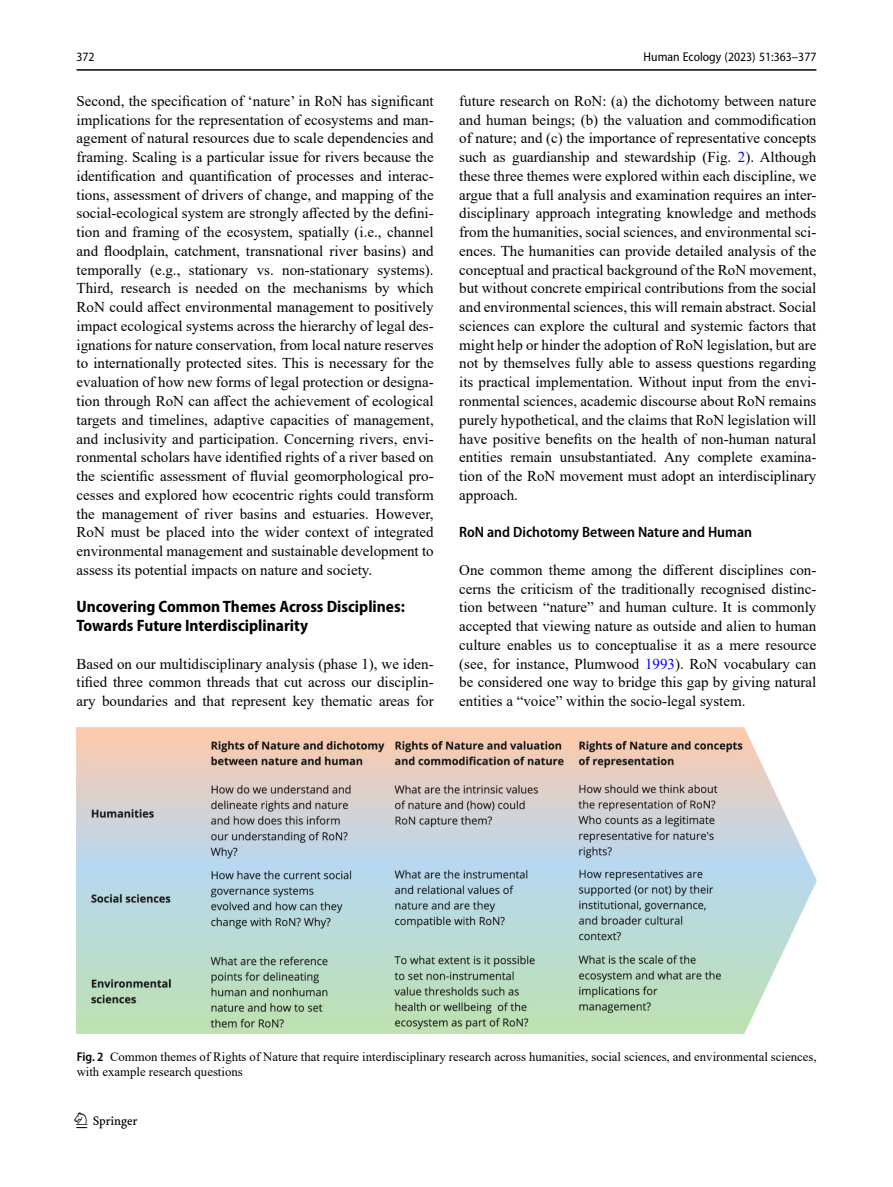
<style>
.page{position:relative;width:893px;height:1187px;background:#fff}
.page>*{position:absolute;margin:0;border:0;box-sizing:border-box;transform-origin:0 0}
.t1{font:22.5px "Springnew";color:#000}
.Head_2{font:700 semi-condensed 16.5px/18.8px "Myriad Pro";color:#000}
.Body_Text{font:15px/18.8px "Times New Roman";color:#000;text-align:justify}
.Body_Text_Indent{font:15px/18.8px "Times New Roman";color:#000;text-align:justify}
.Head_3{font:600 semi-condensed 15px "Myriad Pro";color:#000}
.Figure_Caption{font:12.75px/15px "Times New Roman";color:#000}
.t2{font:semi-condensed 12.75px "Myriad Pro";color:#000}
.s1{font-family:"Times New Roman PSMT2"}
.s2{font-family:"Times New Roman PSMT2";color:#00f}
.s3{font-family:"Myriad Pro";font-weight:600;font-stretch:semi-condensed}
</style>
<div class="page">
<hr style="left:77px;top:69px;width:739px;height:2px;background:#000">
<img style="left:77px;top:727px;width:740px;height:306px">
<p class="t2" style="left:77px;top:49px;width:20px">372</p>
<p class="Body_Text_Indent" style="left:77px;top:91px;width:359px">Second, the specification of ‘nature’ in RoN has significant implications for the representation of ecosystems and man&shy;agement of natural resources due to scale dependencies and framing. Scaling is a particular issue for rivers because the identification and quantification of processes and interac&shy;tions, assessment of drivers of change, and mapping of the social-ecological system are strongly affected by the defini&shy;tion and framing of the ecosystem, spatially (i.e., channel and floodplain, catchment, transnational river basins) and temporally (e.g., stationary vs. non-stationary systems).<br>Third, research is needed on the mechanisms by which RoN could affect environmental management to positively impact ecological systems across the hierarchy of legal des&shy;<span class="s1">ignations for nature conservation, from local nature reserves </span>to internationally protected sites. This is necessary for the evaluation of how new forms of legal protection or designa&shy;tion through RoN can affect the achievement of ecological targets and timelines, adaptive capacities of management, and inclusivity and participation. Concerning rivers, envi&shy;ronmental scholars have identified rights of a river based on the scientific assessment of fluvial geomorphological pro&shy;cesses and explored how ecocentric rights could transform the management of river basins and estuaries. However, RoN must be placed into the wider context of integrated environmental management and sustainable development to assess its potential impacts on nature and society.</p>
<p class="Head_2" style="left:77px;top:597px;width:330px">Uncovering Common Themes Across Disciplines:<br>Towards Future Interdisciplinarity</p>
<p class="Body_Text" style="left:77px;top:653px;width:359px">Based on our multidisciplinary analysis (phase 1), we iden&shy;tified three common threads that cut across our disciplin&shy;ary boundaries and that represent key thematic areas for</p>
<p class="t2" style="left:644px;top:49px;width:174px">Human Ecology (2023) 51:363–377</p>
<p class="Body_Text" style="left:459px;top:91px;width:359px">future research on RoN: (a) the dichotomy between nature and human beings; (b) the valuation and commodification of nature; and (c) the importance of representative concepts such as guardianship and stewardship (Fig. <span class="s2">2</span><span class="s1">). Although </span>these three themes were explored within each discipline, we argue that a full analysis and examination requires an inter&shy;disciplinary approach integrating knowledge and methods <span class="s1">from the humanities, social sciences, and environmental sci&shy;</span>ences. The humanities can provide detailed analysis of the conceptual and practical background of the RoN movement, but without concrete empirical contributions from the social and environmental sciences, this will remain abstract. Social sciences can explore the cultural and systemic factors that might help or hinder the adoption of RoN legislation, but are not by themselves fully able to assess questions regarding its practical implementation. Without input from the envi&shy;<span class="s1">ronmental sciences, academic discourse about RoN remains </span>purely hypothetical, and the claims that RoN legislation will have positive benefits on the health of non-human natural entities remain unsubstantiated. Any complete examina&shy;tion of the RoN movement must adopt an interdisciplinary approach.</p>
<p class="Head_3" style="left:459px;top:524px;width:294px">RoN and Dichotomy Between Nature and Human</p>
<p class="Body_Text" style="left:459px;top:560px;width:359px">One common theme among the different disciplines con&shy;cerns the criticism of the traditionally recognised distinc&shy;tion between “nature” and human culture. It is commonly accepted that viewing nature as outside and alien to human culture enables us to conceptualise it as a mere resource (see, for instance, Plumwood <span class="s2">1993</span>). RoN vocabulary can be considered one way to bridge this gap by giving natural entities a “voice” within the socio-legal system.</p>
<p class="Figure_Caption" style="left:77px;top:1049px;width:741px"><span class="s3">Fig. 2</span> Common themes of Rights of Nature that require interdisciplinary research across humanities, social sciences, and environmental sciences, with example research questions</p>
<h1 class="t1" style="left:77px;top:1107px;width:63px">1 3</h1>
</div>
